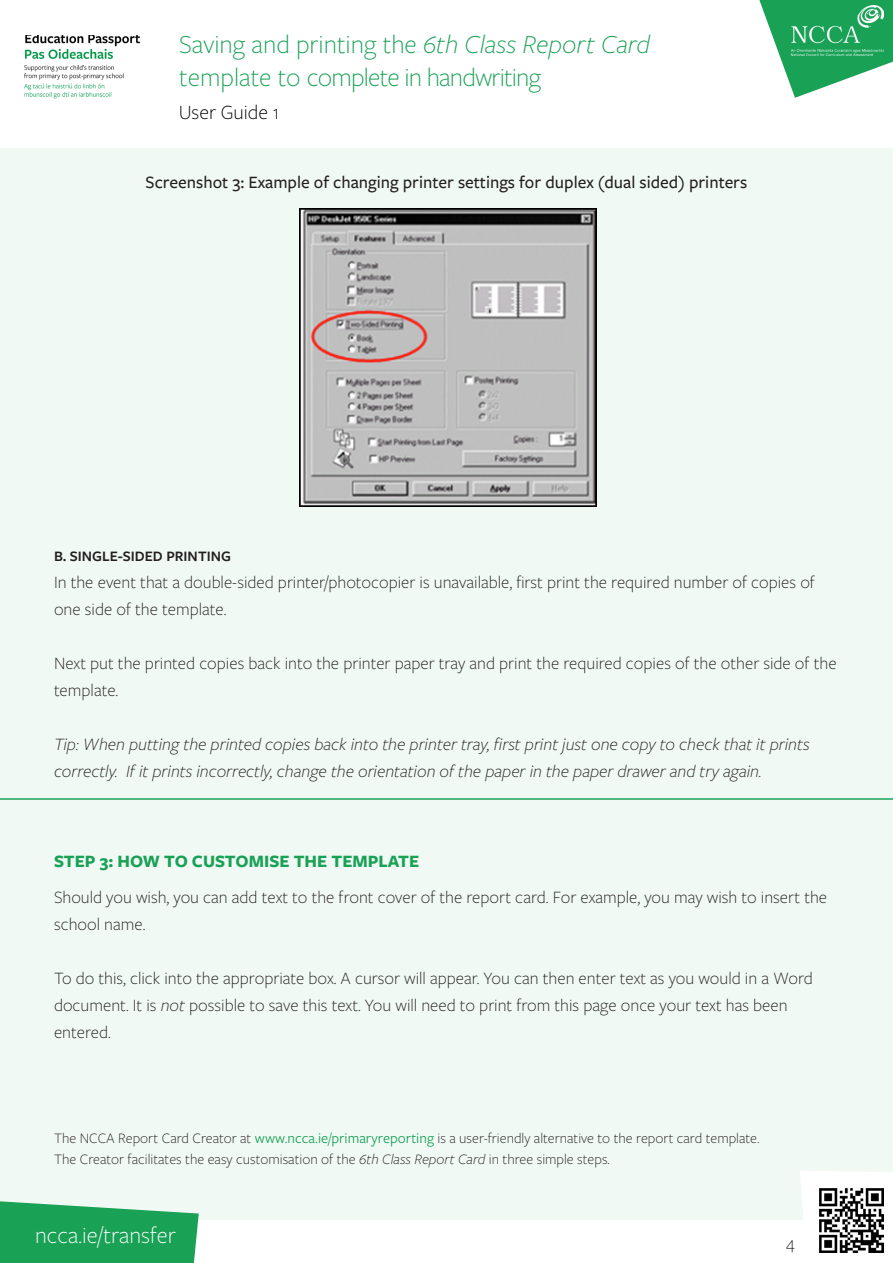
<style>
.page{position:relative;width:893px;height:1263px;background:#fff}
.page>*{position:absolute;margin:0;border:0;box-sizing:border-box;transform-origin:0 0}
.t1{font:300 27px/32.4px "Freight Sans Pro";letter-spacing:-.005em;color:#19a156}
.t2{font:300 24px "Freight Sans Pro";color:#fff}
.t3{font:300 21px "Freight Sans Pro";color:#000}
.Body_text{font:300 18px/27px "Freight Sans Pro";color:#231f20}
.Body_text-2{font:italic 300 18px/27px "Freight Sans Pro";color:#231f20}
.Body_text-3{font:500 18px "Freight Sans Pro";color:#231f20}
.Green_headings_New_1{font:700 18px "Freight Sans Pro";color:#19a156}
.Body_text-4{font:300 15px "Freight Sans Pro";color:#231f20}
.Green_headings_New_1-2{font:600 15px "Freight Sans Pro";color:#231f20}
.s1{font-style:italic}
.s2{font-weight:400;color:#19a156}
</style>
<div class="page">
<div style="left:0;top:149px;width:893px;height:1071px;background:#f1f9f5"></div>
<svg style="left:759px;top:0;width:134px;height:98px"></svg>
<svg style="left:0;top:1201px;width:199px;height:62px;background:#31ab68"></svg>
<svg style="left:800px;top:1171px;width:93px;height:82px"></svg>
<img style="left:820px;top:1188px;width:63px;height:64px">
<img style="left:792px;top:6px;width:92px;height:49px">
<img style="left:25px;top:35px;width:115px;height:64px">
<hr style="left:0;top:798px;width:893px;height:1px;background:#19a156">
<img style="left:299px;top:208px;width:298px;height:299px">
<h1 class="t1" style="left:179px;top:27px;width:472px">Saving and printing the <span class="s1">6th Class Report Card </span>template to complete in handwriting</h1>
<p class="t3" style="left:179px;top:99px;width:102px">User Guide 1</p>
<p class="Body_text-3" style="left:146px;top:170px;width:603px">Screenshot 3: Example of changing printer settings for duplex (dual sided) printers</p>
<p class="Green_headings_New_1-2" style="left:54px;top:545px;width:178px">B. SINGLE-SIDED PRINTING</p>
<p class="Body_text" style="left:54px;top:567px;width:762px">In the event that a double-sided printer/photocopier is unavailable, first print the required number of copies of one side of the template.</p>
<p class="Body_text" style="left:54px;top:648px;width:784px">Next put the printed copies back into the printer paper tray and print the required copies of the other side of the template.</p>
<p class="Body_text-2" style="left:54px;top:729px;width:757px">Tip: When putting the printed copies back into the printer tray, first print just one copy to check that it prints correctly. If it prints incorrectly, change the orientation of the paper in the paper drawer and try again.</p>
<p class="Green_headings_New_1" style="left:54px;top:849px;width:367px">STEP 3: HOW TO CUSTOMISE THE TEMPLATE</p>
<p class="Body_text" style="left:54px;top:883px;width:775px">Should you wish, you can add text to the front cover of the report card. For example, you may wish to insert the school name.</p>
<p class="Body_text" style="left:54px;top:964px;width:760px">To do this, click into the appropriate box. A cursor will appear. You can then enter text as you would in a Word document. It is <span class="s1">not</span> possible to save this text. You will need to print from this page once your text has been entered.</p>
<p class="Body_text-4" style="left:54px;top:1128px;width:707px">The NCCA Report Card Creator at <span class="s2">www.ncca.ie/primaryreporting</span> is a user-friendly alternative to the report card template.</p>
<p class="Body_text-4" style="left:54px;top:1149px;width:557px">The Creator facilitates the easy customisation of the <span class="s1">6th Class Report Card</span> in three simple steps.</p>
<h2 class="t2" style="left:35px;top:1219px;width:142px">ncca.ie/transfer</h2>
<p class="Body_text" style="left:786px;top:1229px;width:10px">4</p>
</div>
